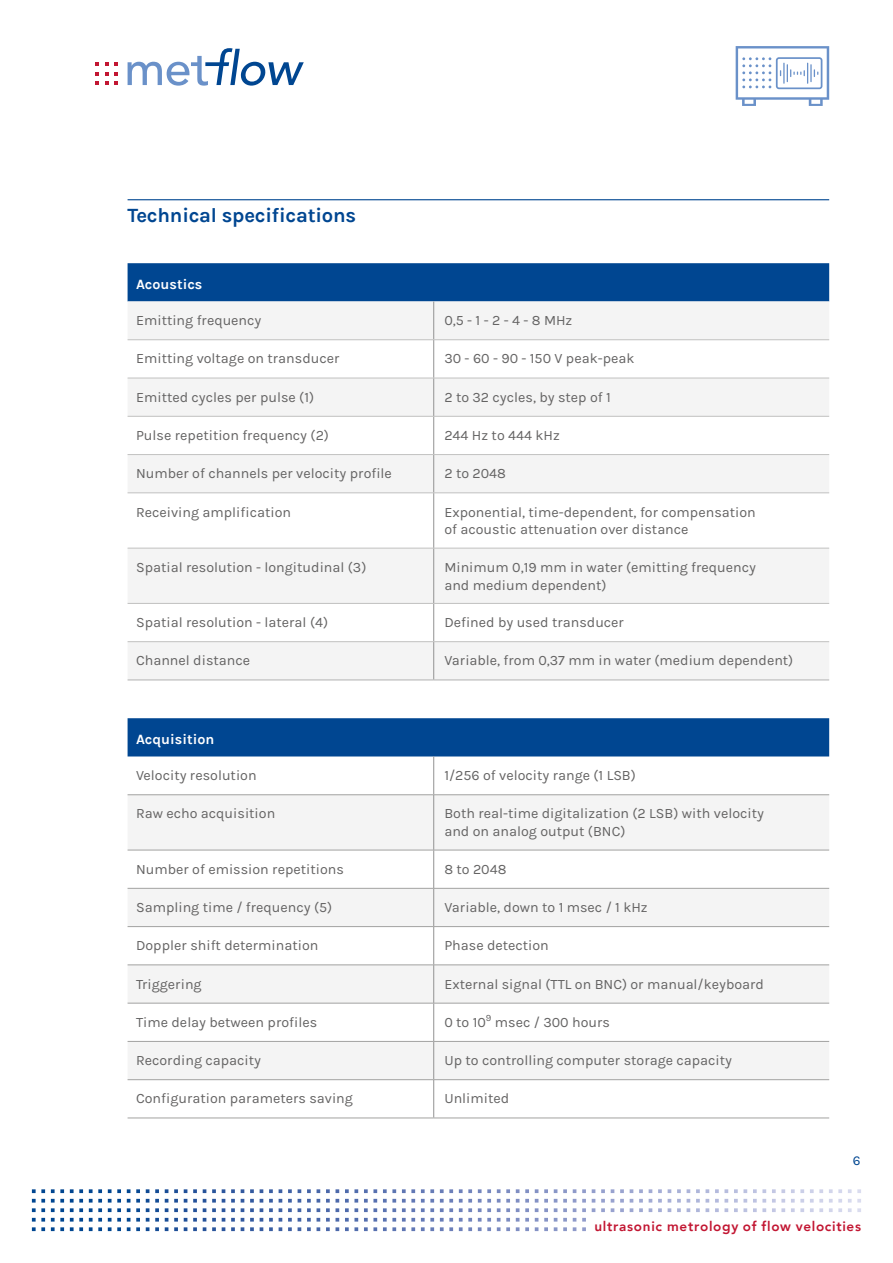
<style>
.page{position:relative;width:893px;height:1263px;background:#fff}
.page>*{position:absolute;margin:0;border:0;box-sizing:border-box;transform-origin:0 0}
.t1{font:700 20.25px "Karla";letter-spacing:-.01em;color:#004691}
.t2{font:14.25px/17.9px "Karla";color:#646363}
.t3{font:700 14.25px "Karla";color:#fff}
.t4{font:800 13.5px "Avenir";letter-spacing:.055em;color:#c21632}
.t5{font:13.5px "Karla";color:#004691}
</style>
<div class="page">
<svg style="left:32px;top:1189px;width:146px;height:42px"></svg>
<hr style="left:128px;top:199px;width:701px;height:1px;background:#004691">
<div style="left:128px;top:263px;width:701px;height:38px;background:#004691"></div>
<svg style="left:128px;top:301px;width:701px;height:778px;fill:#f4f4f4"></svg>
<hr style="left:433px;top:301px;width:1px;height:38px;background:#929292">
<hr style="left:433px;top:340px;width:1px;height:38px;background:#929292">
<hr style="left:433px;top:378px;width:1px;height:38px;background:#929292">
<hr style="left:433px;top:416px;width:1px;height:38px;background:#929292">
<hr style="left:433px;top:455px;width:1px;height:38px;background:#929292">
<hr style="left:433px;top:493px;width:1px;height:55px;background:#929292">
<hr style="left:433px;top:548px;width:1px;height:55px;background:#929292">
<hr style="left:433px;top:604px;width:1px;height:37px;background:#929292">
<hr style="left:433px;top:642px;width:1px;height:37px;background:#929292">
<hr style="left:433px;top:756px;width:1px;height:38px;background:#929292">
<hr style="left:433px;top:795px;width:1px;height:55px;background:#929292">
<hr style="left:433px;top:850px;width:1px;height:38px;background:#929292">
<hr style="left:433px;top:888px;width:1px;height:38px;background:#929292">
<hr style="left:433px;top:927px;width:1px;height:38px;background:#929292">
<hr style="left:433px;top:965px;width:1px;height:38px;background:#929292">
<hr style="left:433px;top:1003px;width:1px;height:38px;background:#929292">
<hr style="left:433px;top:1042px;width:1px;height:37px;background:#929292">
<hr style="left:433px;top:1080px;width:1px;height:37px;background:#929292">
<hr style="left:128px;top:339px;width:306px;height:1px;background:#c1c1c0">
<hr style="left:434px;top:339px;width:395px;height:1px;background:#c1c1c0">
<hr style="left:128px;top:378px;width:306px;height:1px;background:#c1c1c0">
<hr style="left:434px;top:378px;width:395px;height:1px;background:#c1c1c0">
<hr style="left:128px;top:416px;width:306px;height:1px;background:#c1c1c0">
<hr style="left:434px;top:416px;width:395px;height:1px;background:#c1c1c0">
<hr style="left:128px;top:454px;width:306px;height:1px;background:#c1c1c0">
<hr style="left:434px;top:454px;width:395px;height:1px;background:#c1c1c0">
<hr style="left:128px;top:493px;width:306px;height:1px;background:#c1c1c0">
<hr style="left:434px;top:493px;width:395px;height:1px;background:#c1c1c0">
<hr style="left:128px;top:548px;width:306px;height:1px;background:#c1c1c0">
<hr style="left:434px;top:548px;width:395px;height:1px;background:#c1c1c0">
<hr style="left:128px;top:603px;width:306px;height:1px;background:#c1c1c0">
<hr style="left:434px;top:603px;width:395px;height:1px;background:#c1c1c0">
<hr style="left:128px;top:641px;width:306px;height:1px;background:#c1c1c0">
<hr style="left:434px;top:641px;width:395px;height:1px;background:#c1c1c0">
<hr style="left:128px;top:679px;width:306px;height:1px;background:#b1b1b1">
<hr style="left:434px;top:679px;width:395px;height:1px;background:#b1b1b1">
<hr style="left:128px;top:794px;width:306px;height:1px;background:#a2a2a1">
<hr style="left:434px;top:794px;width:395px;height:1px;background:#a2a2a1">
<hr style="left:128px;top:850px;width:306px;height:1px;background:#a2a2a1">
<hr style="left:434px;top:850px;width:395px;height:1px;background:#a2a2a1">
<hr style="left:128px;top:888px;width:306px;height:1px;background:#a2a2a1">
<hr style="left:434px;top:888px;width:395px;height:1px;background:#a2a2a1">
<hr style="left:128px;top:926px;width:306px;height:1px;background:#a2a2a1">
<hr style="left:434px;top:926px;width:395px;height:1px;background:#a2a2a1">
<hr style="left:128px;top:964px;width:306px;height:1px;background:#a2a2a1">
<hr style="left:434px;top:964px;width:395px;height:1px;background:#a2a2a1">
<hr style="left:128px;top:1003px;width:306px;height:1px;background:#a2a2a1">
<hr style="left:434px;top:1003px;width:395px;height:1px;background:#a2a2a1">
<hr style="left:128px;top:1041px;width:306px;height:1px;background:#a2a2a1">
<hr style="left:434px;top:1041px;width:395px;height:1px;background:#a2a2a1">
<hr style="left:128px;top:1079px;width:306px;height:1px;background:#a2a2a1">
<hr style="left:434px;top:1079px;width:395px;height:1px;background:#a2a2a1">
<hr style="left:128px;top:1117px;width:306px;height:1px;background:#a2a2a1">
<hr style="left:434px;top:1117px;width:395px;height:1px;background:#a2a2a1">
<svg style="left:128px;top:48px;width:176px;height:38px"></svg>
<svg style="left:95px;top:72px;width:4px;height:13px"></svg>
<svg style="left:95px;top:62px;width:4px;height:4px"></svg>
<svg style="left:105px;top:72px;width:13px;height:13px"></svg>
<svg style="left:105px;top:62px;width:13px;height:4px"></svg>
<svg style="left:736px;top:46px;width:93px;height:60px"></svg>
<h1 class="t1" style="left:128px;top:203px;width:230px">Technical specifications</h1>
<p class="t3" style="left:136px;top:276px;width:68px">Acoustics</p>
<p class="t2" style="left:136px;top:312px;width:127px">Emitting frequency</p>
<p class="t2" style="left:444px;top:312px;width:130px">0,5 - 1 - 2 - 4 - 8 MHz</p>
<p class="t2" style="left:136px;top:350px;width:205px">Emitting voltage on transducer</p>
<p class="t2" style="left:444px;top:350px;width:192px">30 - 60 - 90 - 150 V peak-peak</p>
<p class="t2" style="left:136px;top:388px;width:180px">Emitted cycles per pulse (1)</p>
<p class="t2" style="left:444px;top:388px;width:168px">2 to 32 cycles, by step of 1</p>
<p class="t2" style="left:136px;top:426px;width:194px">Pulse repetition frequency (2)</p>
<p class="t2" style="left:444px;top:426px;width:117px">244 Hz to 444 kHz</p>
<p class="t2" style="left:136px;top:465px;width:257px">Number of channels per velocity profile</p>
<p class="t2" style="left:444px;top:465px;width:63px">2 to 2048</p>
<p class="t2" style="left:136px;top:503px;width:156px">Receiving amplification</p>
<p class="t2" style="left:444px;top:503px;width:313px">Exponential, time-dependent, for compensation of acoustic attenuation over distance</p>
<p class="t2" style="left:136px;top:558px;width:232px">Spatial resolution - longitudinal (3)</p>
<p class="t2" style="left:444px;top:558px;width:313px">Minimum 0,19 mm in water (emitting frequency and medium dependent)</p>
<p class="t2" style="left:136px;top:614px;width:194px">Spatial resolution - lateral (4)</p>
<p class="t2" style="left:444px;top:614px;width:181px">Defined by used transducer</p>
<p class="t2" style="left:136px;top:652px;width:116px">Channel distance</p>
<p class="t2" style="left:444px;top:652px;width:350px">Variable, from 0,37 mm in water (medium dependent)</p>
<p class="t3" style="left:136px;top:731px;width:80px">Acquisition</p>
<p class="t2" style="left:136px;top:767px;width:122px">Velocity resolution</p>
<p class="t2" style="left:444px;top:767px;width:193px">1/256 of velocity range (1 LSB)</p>
<p class="t2" style="left:136px;top:805px;width:141px">Raw echo acquisition</p>
<p class="t2" style="left:444px;top:805px;width:321px">Both real-time digitalization (2 LSB) with velocity and on analog output (BNC)</p>
<p class="t2" style="left:136px;top:860px;width:209px">Number of emission repetitions</p>
<p class="t2" style="left:444px;top:860px;width:64px">8 to 2048</p>
<p class="t2" style="left:136px;top:898px;width:198px">Sampling time / frequency (5)</p>
<p class="t2" style="left:444px;top:898px;width:205px">Variable, down to 1 msec / 1 kHz</p>
<p class="t2" style="left:136px;top:937px;width:184px">Doppler shift determination</p>
<p class="t2" style="left:444px;top:937px;width:106px">Phase detection</p>
<p class="t2" style="left:136px;top:975px;width:67px">Triggering</p>
<p class="t2" style="left:444px;top:975px;width:321px">External signal (TTL on BNC) or manual/keyboard</p>
<p class="t2" style="left:136px;top:1013px;width:183px">Time delay between profiles</p>
<p class="t2" style="left:444px;top:1013px;width:167px">0 to 10<sup>9</sup> msec / 300 hours</p>
<p class="t2" style="left:136px;top:1052px;width:127px">Recording capacity</p>
<p class="t2" style="left:444px;top:1052px;width:289px">Up to controlling computer storage capacity</p>
<p class="t2" style="left:136px;top:1090px;width:218px">Configuration parameters saving</p>
<p class="t2" style="left:444px;top:1090px;width:66px">Unlimited</p>
<p class="t5" style="left:853px;top:1153px;width:9px">6</p>
<p class="t4" style="left:594px;top:1216px;width:268px">ultrasonic metrology of flow velocities</p>
</div>
